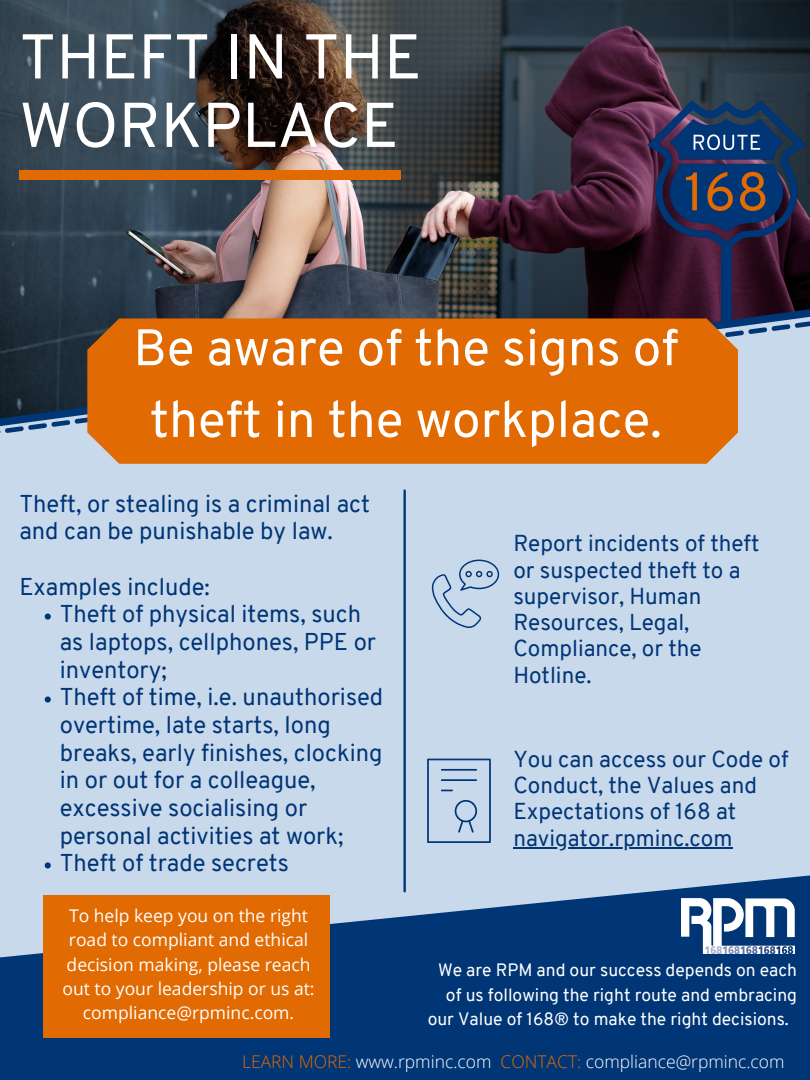
<style>
.page{position:relative;width:810px;height:1080px;background:#c9d9ec}
.page>*{position:absolute;margin:0;border:0;box-sizing:border-box;transform-origin:0 0}
.t1{font:63.12px/68.4px "Overpass";color:#fff}
.t2{font:51.25px/71.8px "Overpass";color:#fff;text-align:center}
.t3{font:23.75px/27.6px "Overpass";color:#003576}
.t4{font:22.5px/26.2px "Overpass";color:#003576}
.t5{font:17.5px/24.4px "Open Sans";color:#fff;text-align:center}
.t6{font:17.5px "Overpass";color:#fff}
.t7{font:300 17.5px "Open Sans";color:#fff}
.s1{color:#e16a03}
</style>
<div class="page">
<img style="left:0;top:0;width:528px;height:302px">
<img style="left:528px;top:0;width:282px;height:302px">
<svg style="left:0;top:875px;width:810px;height:205px;fill:#003576"></svg>
<hr style="left:403px;top:491px;width:3px;height:400px;background:#003576">
<svg style="left:0;top:303px;width:810px;height:15px"></svg>
<svg style="left:0;top:318px;width:810px;height:115px"></svg>
<div style="left:87px;top:318px;width:651px;height:146px;background:#e16a03"></div>
<div style="left:44px;top:895px;width:286px;height:143px;background:#e16a03"></div>
<img style="left:681px;top:899px;width:113px;height:54px">
<svg style="left:432px;top:560px;width:67px;height:68px"></svg>
<svg style="left:427px;top:759px;width:64px;height:84px"></svg>
<svg style="left:45px;top:614px;width:6px;height:6px"></svg>
<svg style="left:45px;top:696px;width:6px;height:7px"></svg>
<svg style="left:45px;top:862px;width:6px;height:7px"></svg>
<hr style="left:513px;top:847px;width:219px;height:2px;background:#003576">
<div style="left:19px;top:170px;width:382px;height:10px;background:#e16a03"></div>
<p class="t1" style="left:19px;top:28px;width:404px">THEFT IN THE<br>WORKPLACE</p>
<p class="t2" style="left:133px;top:317px;width:547px">Be aware of the signs of theft in the workplace.</p>
<p class="t3" style="left:19px;top:492px;width:352px">Theft, or stealing is a criminal act and can be punishable by law.</p>
<p class="t3" style="left:19px;top:575px;width:192px">Examples include:</p>
<p class="t3" style="left:60px;top:603px;width:318px">Theft of physical items, such as laptops, cellphones, PPE or inventory;</p>
<p class="t3" style="left:60px;top:686px;width:325px">Theft of time, i.e. unauthorised overtime, late starts, long breaks, early finishes, clocking in or out for a colleague, excessive socialising or personal activities at work;</p>
<p class="t3" style="left:60px;top:852px;width:231px">Theft of trade secrets</p>
<p class="t4" style="left:513px;top:533px;width:248px">Report incidents of theft or suspected theft to a supervisor, Human<br>Resources, Legal,<br>Compliance, or the<br>Hotline.</p>
<p class="t4" style="left:513px;top:748px;width:277px">You can access our Code of<br>Conduct, the Values and<br>Expectations of 168 at navigator.rpminc.com</p>
<p class="t5" style="left:63px;top:903px;width:254px">To help keep you on the right road to compliant and ethical decision making, please reach out to your leadership or us at: compliance@rpminc.com.</p>
<p class="t7" style="left:242px;top:1049px;width:544px"><span class="s1">LEARN MORE:</span> www.rpminc.com <span class="s1">CONTACT:</span> compliance@rpminc.com</p>
<p class="t6" style="left:438px;top:963px;width:361px">We are RPM and our success depends on each</p>
<p class="t6" style="left:446px;top:988px;width:353px">of us following the right route and embracing</p>
<p class="t6" style="left:428px;top:1012px;width:363px">our Value of 168® to make the right decisions.</p>
</div>
